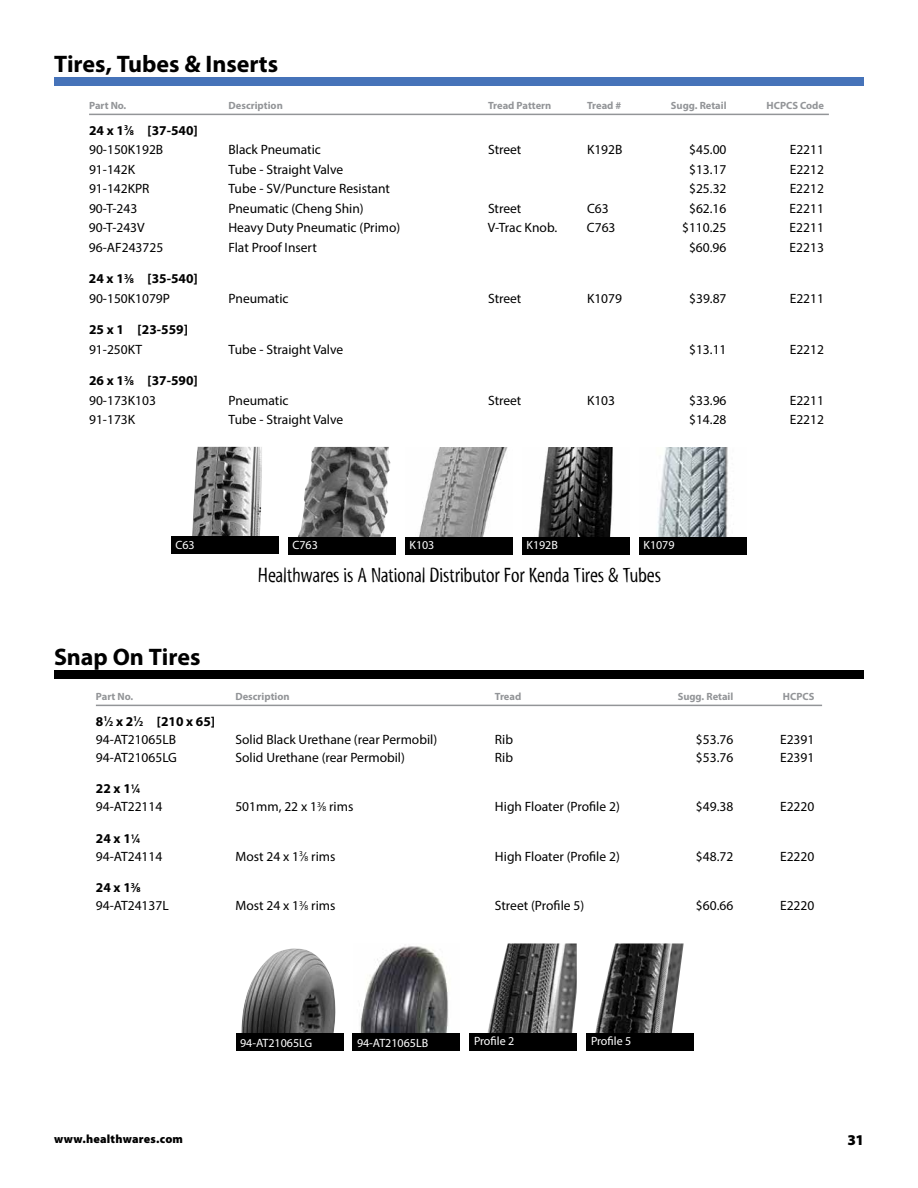
<style>
.page{position:relative;width:918px;height:1188px;background:#fff}
.page>*{position:absolute;margin:0;border:0;box-sizing:border-box;transform-origin:0 0}
.t1{font:700 24px "Myriad Pro";letter-spacing:-.005em;color:#000}
.t2{font:21px "Myriad Std Tilt";letter-spacing:-.01em;color:#000}
.t3{font:900 15px "Myriad Pro";color:#000}
.t4{font:13.5px/18px "Myriad Pro";color:#000}
.t5{font:700 13.5px/19.5px "Myriad Pro";color:#000}
.t6{font:12px "Myriad Pro";color:#fff}
.t7{font:900 12px "Myriad Pro";letter-spacing:.015em;color:#000}
.t8{font:700 10.5px "Myriad Pro";color:#939598}
.s1{font-size:7.35px}
.s2{font-weight:400}
.s3{font-weight:700}
.s4{font-weight:700;font-size:7.05px}
.s5{font-weight:700;font-size:7.35px}
</style>
<div class="page">
<img style="left:192px;top:447px;width:70px;height:90px">
<div style="left:171px;top:537px;width:108px;height:17px;background:#000"></div>
<img style="left:523px;top:447px;width:106px;height:91px">
<div style="left:522px;top:538px;width:108px;height:17px;background:#000"></div>
<img style="left:298px;top:447px;width:93px;height:90px">
<div style="left:288px;top:537px;width:108px;height:17px;background:#000"></div>
<div style="left:54px;top:77px;width:810px;height:9px;background:#4673b9"></div>
<hr style="left:96px;top:705px;width:726px;height:1px;background:#939598">
<div style="left:54px;top:670px;width:810px;height:9px;background:#000"></div>
<img style="left:592px;top:944px;width:92px;height:90px">
<div style="left:586px;top:1034px;width:108px;height:17px;background:#000"></div>
<img style="left:484px;top:944px;width:93px;height:90px">
<div style="left:470px;top:1034px;width:108px;height:17px;background:#000"></div>
<img style="left:241px;top:948px;width:95px;height:86px">
<div style="left:236px;top:1034px;width:108px;height:17px;background:#000"></div>
<img style="left:353px;top:944px;width:107px;height:90px">
<div style="left:352px;top:1034px;width:108px;height:17px;background:#000"></div>
<hr style="left:89px;top:114px;width:740px;height:1px;background:#939598">
<img style="left:419px;top:447px;width:89px;height:90px">
<div style="left:405px;top:537px;width:108px;height:18px;background:#000"></div>
<img style="left:640px;top:447px;width:106px;height:91px">
<div style="left:639px;top:538px;width:108px;height:17px;background:#000"></div>
<h1 class="t1" style="left:54px;top:48px;width:226px">Tires, Tubes &amp; Inserts</h1>
<p class="t8" style="left:89px;top:99px;width:39px">Part No.</p>
<p class="t8" style="left:229px;top:99px;width:56px">Description</p>
<p class="t8" style="left:488px;top:99px;width:65px">Tread Pattern</p>
<p class="t8" style="left:587px;top:99px;width:36px">Tread #</p>
<p class="t8" style="left:671px;top:99px;width:57px">Sugg. Retail</p>
<p class="t8" style="left:767px;top:99px;width:59px">HCPCS Code</p>
<p class="t5" style="left:89px;top:120px;width:110px">24 x 1<sup>3</sup>⁄<span class="s1">8</span> [37-540]<br><span class="s2">90-150K192B</span></p>
<p class="t4" style="left:229px;top:140px;width:94px">Black Pneumatic</p>
<p class="t4" style="left:488px;top:140px;width:35px">Street</p>
<p class="t4" style="left:587px;top:140px;width:37px">K192B</p>
<p class="t4" style="left:689px;top:140px;width:39px">$45.00</p>
<p class="t4" style="left:790px;top:140px;width:36px">E2211</p>
<p class="t4" style="left:89px;top:160px;width:48px">91-142K</p>
<p class="t4" style="left:229px;top:160px;width:116px">Tube - Straight Valve</p>
<p class="t4" style="left:689px;top:160px;width:39px">$13.17</p>
<p class="t4" style="left:790px;top:160px;width:36px">E2212</p>
<p class="t4" style="left:89px;top:179px;width:62px">91-142KPR</p>
<p class="t4" style="left:229px;top:179px;width:163px">Tube - SV/Puncture Resistant</p>
<p class="t4" style="left:689px;top:179px;width:39px">$25.32</p>
<p class="t4" style="left:790px;top:179px;width:36px">E2212</p>
<p class="t4" style="left:89px;top:199px;width:50px">90-T-243</p>
<p class="t4" style="left:229px;top:199px;width:137px">Pneumatic (Cheng Shin)</p>
<p class="t4" style="left:488px;top:199px;width:35px">Street</p>
<p class="t4" style="left:587px;top:199px;width:23px">C63</p>
<p class="t4" style="left:689px;top:199px;width:39px">$62.16</p>
<p class="t4" style="left:790px;top:199px;width:36px">E2211</p>
<p class="t4" style="left:89px;top:218px;width:57px">90-T-243V</p>
<p class="t4" style="left:228px;top:218px;width:173px">Heavy Duty Pneumatic (Primo)</p>
<p class="t4" style="left:488px;top:218px;width:71px">V-Trac Knob.</p>
<p class="t4" style="left:587px;top:218px;width:30px">C763</p>
<p class="t4" style="left:682px;top:218px;width:46px">$110.25</p>
<p class="t4" style="left:790px;top:218px;width:36px">E2211</p>
<p class="t4" style="left:89px;top:238px;width:76px">96-AF243725</p>
<p class="t4" style="left:228px;top:238px;width:90px">Flat Proof Insert</p>
<p class="t4" style="left:689px;top:238px;width:39px">$60.96</p>
<p class="t4" style="left:790px;top:238px;width:36px">E2213</p>
<p class="t5" style="left:89px;top:268px;width:110px">24 x 1<sup>3</sup>⁄<span class="s1">8</span> [35-540]<br><span class="s2">90-150K1079P</span></p>
<p class="t4" style="left:229px;top:289px;width:62px">Pneumatic</p>
<p class="t4" style="left:488px;top:289px;width:35px">Street</p>
<p class="t4" style="left:587px;top:289px;width:37px">K1079</p>
<p class="t4" style="left:689px;top:289px;width:39px">$39.87</p>
<p class="t4" style="left:790px;top:289px;width:36px">E2211</p>
<p class="t5" style="left:89px;top:319px;width:100px">25 x 1 [23-559]</p>
<p class="t4" style="left:89px;top:340px;width:55px">91-250KT</p>
<p class="t4" style="left:229px;top:340px;width:116px">Tube - Straight Valve</p>
<p class="t4" style="left:689px;top:340px;width:39px">$13.11</p>
<p class="t4" style="left:790px;top:340px;width:36px">E2212</p>
<p class="t5" style="left:89px;top:370px;width:110px">26 x 1<sup>3</sup>⁄<span class="s1">8</span> [37-590]<br><span class="s2">90-173K103</span></p>
<p class="t4" style="left:229px;top:391px;width:62px">Pneumatic</p>
<p class="t4" style="left:488px;top:391px;width:35px">Street</p>
<p class="t4" style="left:587px;top:391px;width:30px">K103</p>
<p class="t4" style="left:689px;top:391px;width:39px">$33.96</p>
<p class="t4" style="left:790px;top:391px;width:36px">E2211</p>
<p class="t4" style="left:89px;top:410px;width:48px">91-173K</p>
<p class="t4" style="left:229px;top:410px;width:116px">Tube - Straight Valve</p>
<p class="t4" style="left:689px;top:410px;width:39px">$14.28</p>
<p class="t4" style="left:790px;top:410px;width:36px">E2212</p>
<p class="t6" style="left:176px;top:537px;width:21px">C63</p>
<p class="t6" style="left:292px;top:538px;width:27px">C763</p>
<p class="t6" style="left:526px;top:538px;width:33px">K192B</p>
<p class="t6" style="left:410px;top:538px;width:26px">K103</p>
<h2 class="t2" style="left:258px;top:563px;width:405px">Healthwares is A National Distributor For Kenda Tires &amp; Tubes</h2>
<p class="t6" style="left:644px;top:538px;width:33px">K1079</p>
<h1 class="t1" style="left:54px;top:642px;width:148px">Snap On Tires</h1>
<p class="t8" style="left:96px;top:690px;width:39px">Part No.</p>
<p class="t8" style="left:235px;top:690px;width:56px">Description</p>
<p class="t8" style="left:495px;top:690px;width:28px">Tread</p>
<p class="t8" style="left:678px;top:690px;width:57px">Sugg. Retail</p>
<p class="t8" style="left:783px;top:690px;width:33px">HCPCS</p>
<p class="t5" style="left:96px;top:712px;width:121px;line-height:18px">8<sup>1</sup>⁄<span class="s1">2</span> x 2<sup>1</sup>⁄<span class="s1">2</span> [210 x 65]<br><span class="s2">94-AT21065LB</span></p>
<p class="t4" style="left:235px;top:730px;width:203px">Solid Black Urethane (rear Permobil)</p>
<p class="t4" style="left:495px;top:730px;width:20px">Rib</p>
<p class="t4" style="left:696px;top:730px;width:39px">$53.76</p>
<p class="t4" style="left:780px;top:730px;width:36px">E2391</p>
<p class="t4" style="left:96px;top:748px;width:83px">94-AT21065LG</p>
<p class="t4" style="left:235px;top:748px;width:171px">Solid Urethane (rear Permobil)</p>
<p class="t4" style="left:495px;top:748px;width:20px">Rib</p>
<p class="t4" style="left:696px;top:748px;width:39px">$53.76</p>
<p class="t4" style="left:780px;top:748px;width:36px">E2391</p>
<p class="t4" style="left:96px;top:779px;width:68px"><span class="s3">22 x 1</span><sup>1</sup><span class="s3">⁄</span><span class="s4">4<br></span>94-AT22114</p>
<p class="t4" style="left:235px;top:797px;width:120px">501mm, 22 x 1<sup>3</sup>⁄<span class="s1">8</span> rims</p>
<p class="t4" style="left:495px;top:797px;width:126px">High Floater (Profile 2)</p>
<p class="t4" style="left:696px;top:797px;width:39px">$49.38</p>
<p class="t4" style="left:780px;top:797px;width:36px">E2220</p>
<p class="t4" style="left:96px;top:829px;width:68px"><span class="s3">24 x 1</span><sup>1</sup><span class="s3">⁄</span><span class="s4">4<br></span>94-AT24114</p>
<p class="t4" style="left:96px;top:878px;width:74px"><span class="s3">24 x 1</span><sup>3</sup><span class="s3">⁄</span><span class="s5">8<br></span>94-AT24137L</p>
<p class="t4" style="left:235px;top:847px;width:102px">Most 24 x 1<sup>3</sup>⁄<span class="s1">8</span> rims</p>
<p class="t4" style="left:495px;top:847px;width:126px">High Floater (Profile 2)</p>
<p class="t4" style="left:696px;top:847px;width:39px">$48.72</p>
<p class="t4" style="left:780px;top:847px;width:36px">E2220</p>
<p class="t4" style="left:235px;top:896px;width:102px">Most 24 x 1<sup>3</sup>⁄<span class="s1">8</span> rims</p>
<p class="t4" style="left:495px;top:896px;width:91px">Street (Profile 5)</p>
<p class="t4" style="left:696px;top:896px;width:39px">$60.66</p>
<p class="t4" style="left:780px;top:896px;width:36px">E2220</p>
<p class="t6" style="left:240px;top:1035px;width:74px">94-AT21065LG</p>
<p class="t6" style="left:357px;top:1035px;width:73px">94-AT21065LB</p>
<p class="t6" style="left:474px;top:1034px;width:42px">Profile 2</p>
<p class="t6" style="left:591px;top:1034px;width:42px">Profile 5</p>
<p class="t7" style="left:54px;top:1131px;width:131px">www.healthwares.com</p>
<p class="t3" style="left:847px;top:1130px;width:18px">31</p>
</div>
